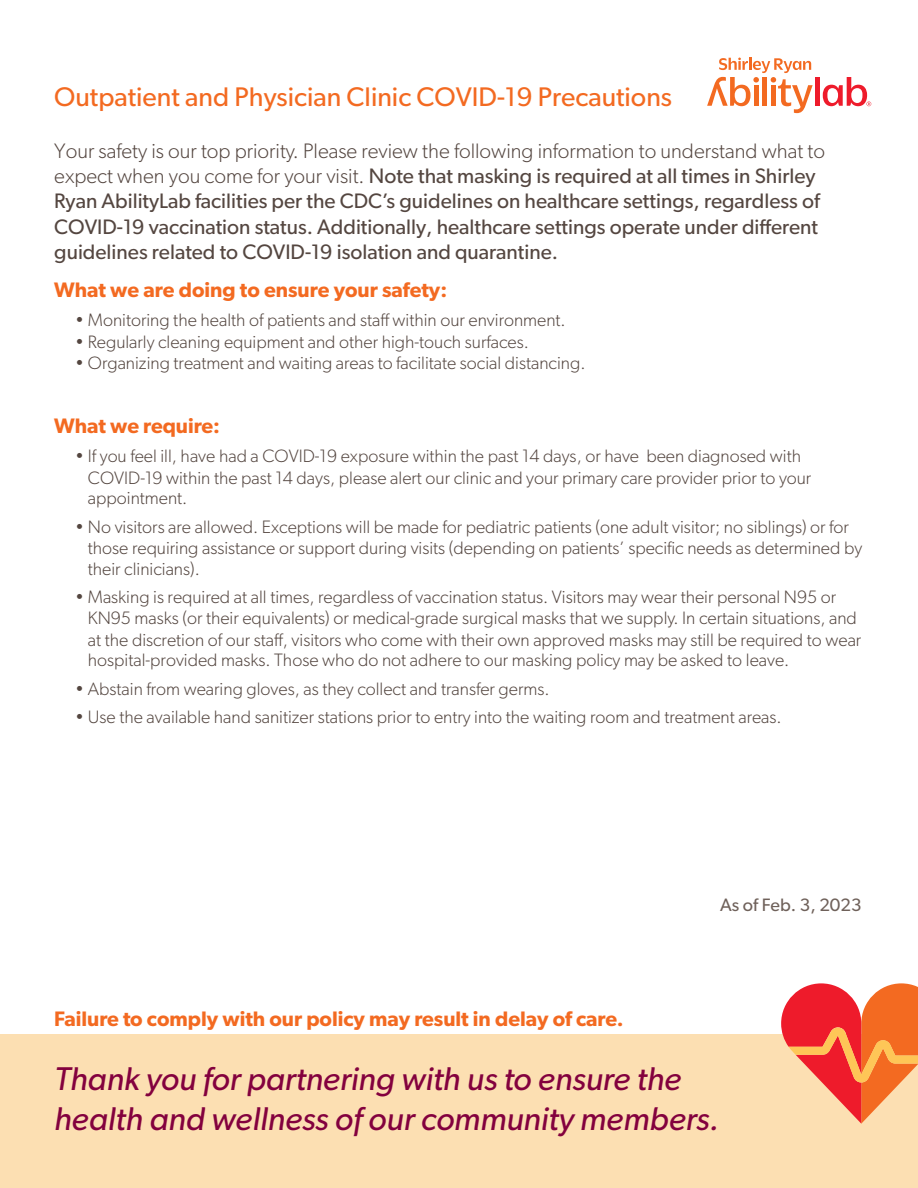
<style>
.page{position:relative;width:918px;height:1188px;background:#fff}
.page>*{position:absolute;margin:0;border:0;box-sizing:border-box;transform-origin:0 0}
.t1{font:italic 33px/39.6px "Gibson";color:#83013e}
.t2{font:27px "Gibson";color:#f36a21}
.t3{font:21px/25.3px "Gibson";color:#544640}
.t4{font:600 21px "Gibson";color:#f36a21}
.List_Paragraph{font:300 18px/21px "Gibson";color:#544640}
.t5{font:18px "Gibson";color:#6f615a}
.s1{font-weight:300}
</style>
<div class="page">
<svg style="left:707px;top:58px;width:106px;height:55px"></svg>
<hr style="left:815px;top:77px;width:4px;height:29px;background:#ee1b2b">
<svg style="left:823px;top:77px;width:48px;height:29px"></svg>
<div style="left:0;top:1035px;width:918px;height:153px;background:#fcdfb2"></div>
<svg style="left:781px;top:983px;width:137px;height:141px"></svg>
<p class="t2" style="left:54px;top:80px;width:619px">Outpatient and Physician Clinic COVID-19 Precautions</p>
<p class="t3" style="left:54px;top:138px;width:772px"><span class="s1">Your safety is our top priority. Please review the following information to understand what to expect when you come for your visit.</span> Note that masking is required at all times in Shirley Ryan AbilityLab facilities per the CDC’s guidelines on healthcare settings, regardless of COVID-19 vaccination status. Additionally, healthcare settings operate under different guidelines related to COVID-19 isolation and quarantine.</p>
<p class="t4" style="left:54px;top:278px;width:394px">What we are doing to ensure your safety:</p>
<p class="List_Paragraph" style="left:75px;top:309px;width:492px">• Monitoring the health of patients and staff within our environment.</p>
<p class="List_Paragraph" style="left:75px;top:331px;width:455px">• Regularly cleaning equipment and other high-touch surfaces.</p>
<p class="List_Paragraph" style="left:75px;top:353px;width:512px">• Organizing treatment and waiting areas to facilitate social distancing.</p>
<p class="t4" style="left:54px;top:413px;width:167px">What we require:</p>
<p class="List_Paragraph" style="left:88px;top:445px;width:725px;text-indent:-13px">• If you feel ill, have had a COVID-19 exposure within the past 14 days, or have been diagnosed with<br>COVID-19 within the past 14 days, please alert our clinic and your primary care provider prior to your appointment.</p>
<p class="List_Paragraph" style="left:88px;top:516px;width:776px;text-indent:-13px">• No visitors are allowed. Exceptions will be made for pediatric patients (one adult visitor; no siblings) or for those requiring assistance or support during visits (depending on patients’ specific needs as determined by their clinicians).</p>
<p class="List_Paragraph" style="left:88px;top:586px;width:775px;text-indent:-13px">• Masking is required at all times, regardless of vaccination status. Visitors may wear their personal N95 or KN95 masks (or their equivalents) or medical-grade surgical masks that we supply. In certain situations, and at the discretion of our staff, visitors who come with their own approved masks may still be required to wear hospital-provided masks. Those who do not adhere to our masking policy may be asked to leave.</p>
<p class="List_Paragraph" style="left:75px;top:678px;width:476px">• Abstain from wearing gloves, as they collect and transfer germs.</p>
<p class="List_Paragraph" style="left:75px;top:706px;width:708px">• Use the available hand sanitizer stations prior to entry into the waiting room and treatment areas.</p>
<p class="t4" style="left:54px;top:1006px;width:571px">Failure to comply with our policy may result in delay of care.</p>
<p class="t5" style="left:720px;top:894px;width:143px">As of Feb. 3, 2023</p>
<p class="t1" style="left:54px;top:1059px;width:667px">Thank you for partnering with us to ensure the health and wellness of our community members.</p>
</div>
